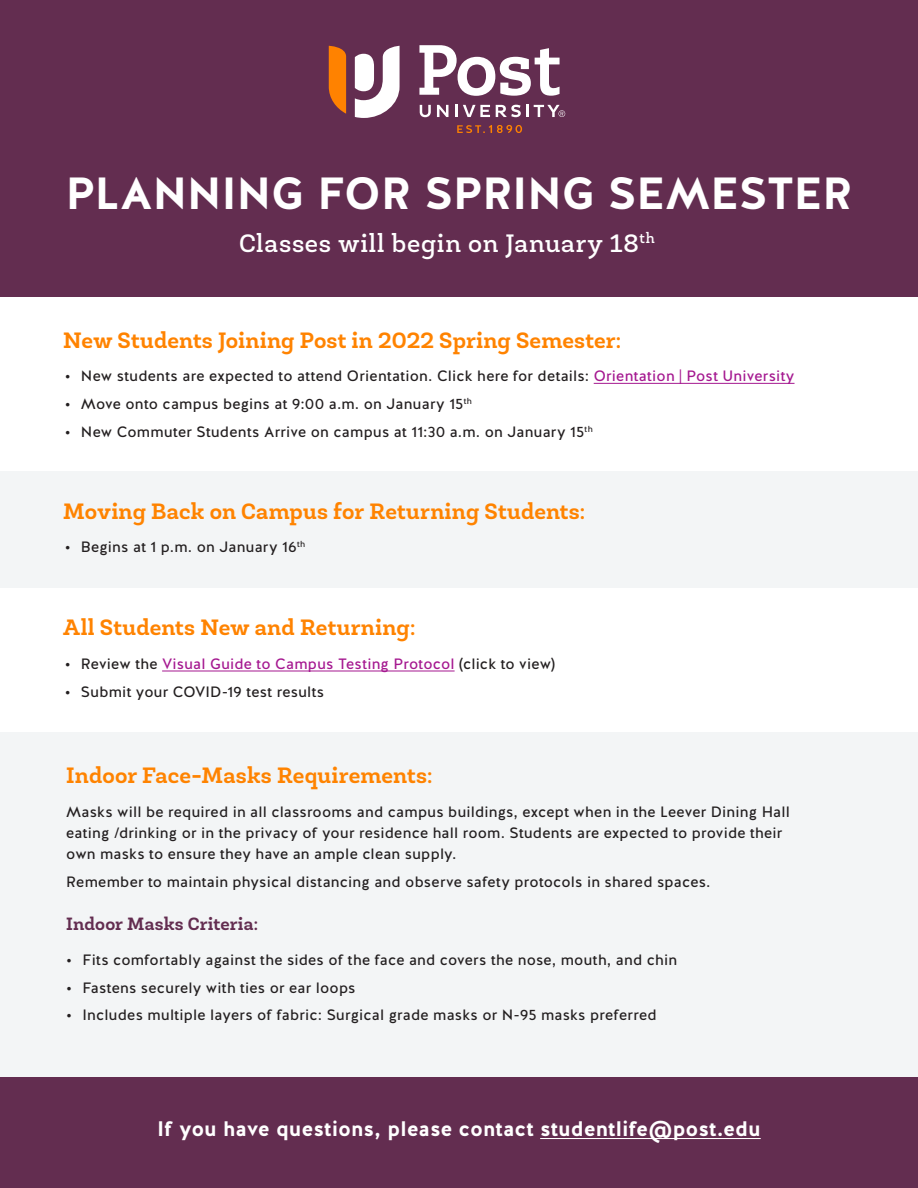
<style>
.page{position:relative;width:918px;height:1188px;background:#fff}
.page>*{position:absolute;margin:0;border:0;box-sizing:border-box;transform-origin:0 0}
.t1{font:700 45px "Halis GR";letter-spacing:-.01em;color:#fff}
.t2{font:500 25.5px "Newslab";letter-spacing:.03em;color:#fff}
.t3{font:700 22.5px "Newslab";letter-spacing:.01em;color:#ff8300}
.t4{font:700 21px "Halis GR";letter-spacing:.01em;color:#fff}
.t5{font:700 18px "Newslab";letter-spacing:.01em;color:#632d50}
.t6{font:15px/21px "Halis GR";letter-spacing:.015em;color:#231f20}
.t7{font:15px "Halis GR";letter-spacing:.01em;color:#a51890}
.s1{color:#a51890}
.s2{color:#231f20}
</style>
<div class="page">
<div style="left:0;top:472px;width:918px;height:116px;background:#f3f5f6"></div>
<div style="left:0;top:732px;width:918px;height:348px;background:#f3f5f6"></div>
<div style="left:0;top:0;width:918px;height:297px;background:#632d50"></div>
<div style="left:0;top:1078px;width:918px;height:110px;background:#632d50"></div>
<hr style="left:540px;top:1138px;width:221px;height:1px;background:#fff">
<hr style="left:594px;top:383px;width:201px;height:1px;background:#a51890">
<hr style="left:162px;top:671px;width:293px;height:1px;background:#a51890">
<svg style="left:457px;top:125px;width:65px;height:8px"></svg>
<svg style="left:329px;top:46px;width:17px;height:68px"></svg>
<svg style="left:355px;top:46px;width:45px;height:72px"></svg>
<svg style="left:419px;top:45px;width:141px;height:51px"></svg>
<svg style="left:420px;top:105px;width:11px;height:12px"></svg>
<svg style="left:437px;top:105px;width:11px;height:12px"></svg>
<svg style="left:455px;top:105px;width:35px;height:12px"></svg>
<svg style="left:496px;top:105px;width:69px;height:12px"></svg>
<p class="t1" style="left:65px;top:164px;width:789px">PLANNING FOR SPRING SEMESTER</p>
<p class="t2" style="left:239px;top:227px;width:417px">Classes will begin on January 18<sup>th</sup></p>
<p class="t3" style="left:63px;top:326px;width:560px">New Students Joining Post in 2022 Spring Semester:</p>
<p class="t6" style="left:65px;top:366px;width:731px">• New students are expected to attend Orientation. Click here for details: <span class="s1">Orientation | Post University</span></p>
<p class="t6" style="left:65px;top:394px;width:409px">• Move onto campus begins at 9:00 a.m. on January 15<sup>th</sup></p>
<p class="t6" style="left:65px;top:422px;width:530px">• New Commuter Students Arrive on campus at 11:30 a.m. on January 15<sup>th</sup></p>
<p class="t3" style="left:63px;top:497px;width:524px">Moving Back on Campus for Returning Students:</p>
<p class="t6" style="left:65px;top:537px;width:242px">• Begins at 1 p.m. on January 16<sup>th</sup></p>
<p class="t3" style="left:63px;top:613px;width:354px">All Students New and Returning:</p>
<p class="t7" style="left:65px;top:654px;width:492px"><span class="s2">• Review the</span> Visual Guide to Campus Testing Protocol <span class="s2">(click to view)</span></p>
<p class="t6" style="left:65px;top:681px;width:261px">• Submit your COVID-19 test results</p>
<p class="t3" style="left:66px;top:761px;width:368px">Indoor Face-Masks Requirements:</p>
<p class="t6" style="left:66px;top:802px;width:725px">Masks will be required in all classrooms and campus buildings, except when in the Leever Dining Hall eating /drinking or in the privacy of your residence hall room. Students are expected to provide their own masks to ensure they have an ample clean supply.</p>
<p class="t6" style="left:66px;top:872px;width:646px">Remember to maintain physical distancing and observe safety protocols in shared spaces.</p>
<p class="t5" style="left:66px;top:913px;width:193px">Indoor Masks Criteria:</p>
<p class="t6" style="left:66px;top:949px;width:612px">• Fits comfortably against the sides of the face and covers the nose, mouth, and chin</p>
<p class="t6" style="left:66px;top:977px;width:291px">• Fastens securely with ties or ear loops</p>
<p class="t6" style="left:66px;top:1005px;width:592px">• Includes multiple layers of fabric: Surgical grade masks or N-95 masks preferred</p>
<p class="t4" style="left:157px;top:1115px;width:605px">If you have questions, please contact studentlife@post.edu</p>
</div>
